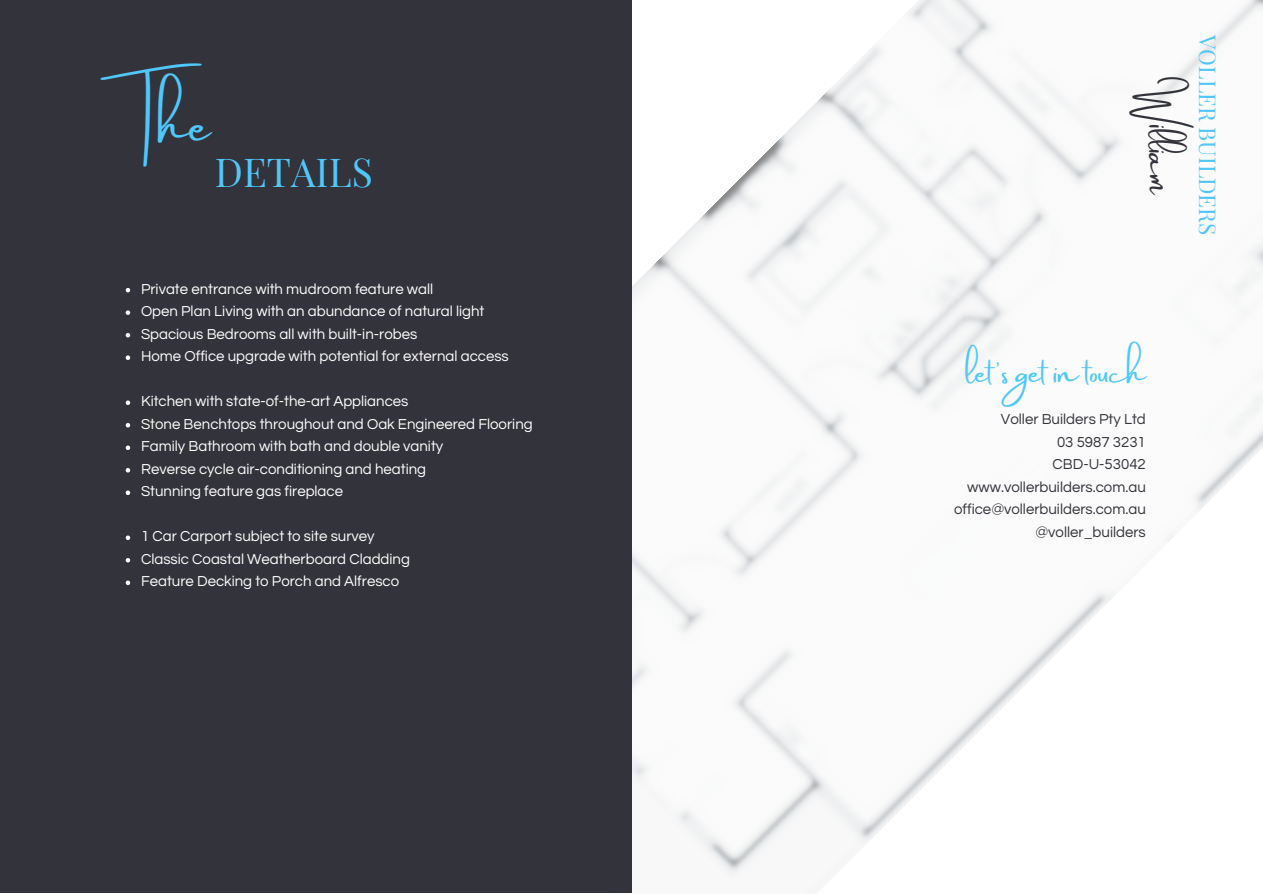
<style>
.page{position:relative;width:1263px;height:894px;background:#fff}
.page>*{position:absolute;margin:0;border:0;box-sizing:border-box;transform-origin:0 0}
.t1{font:49.35px "Amsterdam Two";color:#50c7fa}
.t2{font:39px "Playfair Display SC";color:#50c7fa}
.t3{font:29.7px "Amsterdam Two";color:#50c7fa}
.t4{font:29.7px "Amsterdam Two";color:#33333b}
.t5{font:22.65px "Playfair Display SC";color:#50c7fa}
.t6{font:15px "Questrial";color:#fff}
.t7{font:15px "Questrial";color:#33333b}
</style>
<div class="page">
<img style="left:631px;top:0;width:632px;height:893px">
<div style="left:0;top:0;width:631px;height:893px;background:#33333b"></div>
<svg style="left:126px;top:288px;width:4px;height:4px"></svg>
<svg style="left:126px;top:310px;width:4px;height:5px"></svg>
<svg style="left:126px;top:333px;width:4px;height:4px"></svg>
<svg style="left:126px;top:355px;width:4px;height:5px"></svg>
<svg style="left:126px;top:400px;width:4px;height:5px"></svg>
<svg style="left:126px;top:423px;width:4px;height:4px"></svg>
<svg style="left:126px;top:445px;width:4px;height:5px"></svg>
<svg style="left:126px;top:468px;width:4px;height:4px"></svg>
<svg style="left:126px;top:490px;width:4px;height:5px"></svg>
<svg style="left:126px;top:535px;width:4px;height:5px"></svg>
<svg style="left:126px;top:558px;width:4px;height:4px"></svg>
<svg style="left:126px;top:580px;width:4px;height:5px"></svg>
<p class="t1" style="left:116px;top:98px;width:103px">Th e</p>
<p class="t2" style="left:215px;top:145px;width:159px">DETAILS</p>
<p class="t6" style="left:141px;top:281px;width:294px">Private entrance with mudroom feature wall</p>
<p class="t6" style="left:141px;top:304px;width:345px">Open Plan Living with an abundance of natural light</p>
<p class="t6" style="left:141px;top:326px;width:278px">Spacious Bedrooms all with built-in-robes</p>
<p class="t6" style="left:141px;top:348px;width:369px">Home Office upgrade with potential for external access</p>
<p class="t6" style="left:141px;top:393px;width:269px">Kitchen with state-of-the-art Appliances</p>
<p class="t6" style="left:141px;top:416px;width:393px">Stone Benchtops throughout and Oak Engineered Flooring</p>
<p class="t6" style="left:141px;top:438px;width:304px">Family Bathroom with bath and double vanity</p>
<p class="t6" style="left:141px;top:461px;width:287px">Reverse cycle air-conditioning and heating</p>
<p class="t6" style="left:141px;top:483px;width:203px">Stunning feature gas fireplace</p>
<p class="t6" style="left:141px;top:528px;width:235px">1 Car Carport subject to site survey</p>
<p class="t6" style="left:141px;top:551px;width:270px">Classic Coastal Weatherboard Cladding</p>
<p class="t6" style="left:141px;top:573px;width:260px">Feature Decking to Porch and Alfresco</p>
<p class="t5" style="left:1224px;top:35px;width:201px;rotate:90deg">VOLLER BUILDERS</p>
<p class="t4" style="left:1175px;top:77px;width:120px;rotate:90deg">William</p>
<p class="t3" style="left:965px;top:356px;width:182px">let's get intouch</p>
<p class="t7" style="left:1001px;top:412px;width:146px">Voller Builders Pty Ltd</p>
<p class="t7" style="left:1052px;top:457px;width:95px">CBD-U-53042</p>
<p class="t7" style="left:967px;top:479px;width:180px">www.vollerbuilders.com.au</p>
<p class="t7" style="left:954px;top:502px;width:193px">office@vollerbuilders.com.au</p>
<p class="t7" style="left:1035px;top:524px;width:112px">@voller_builders</p>
<p class="t7" style="left:1057px;top:434px;width:90px">03 5987 3231</p>
</div>
